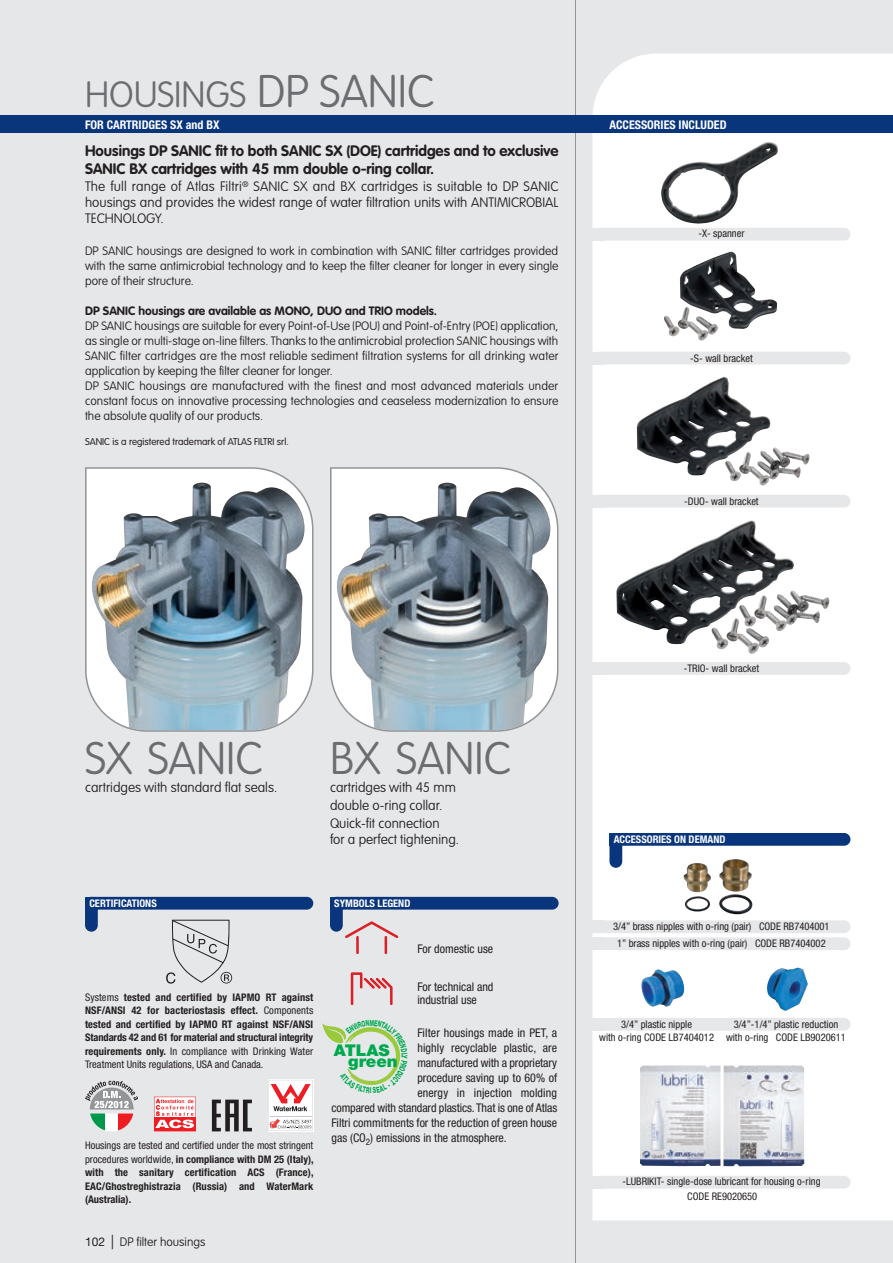
<style>
.page{position:relative;width:893px;height:1263px;background:#e6e7e9}
.page>*{position:absolute;margin:0;border:0;box-sizing:border-box;transform-origin:0 0}
.t1{font:100 45px "VAG Rounded";color:#6c6d70}
.t2{font:100 36px "VAG Rounded";color:#6c6d70}
.t3{font:900 16.2px "Helvetica Neue";color:#00a94e}
.t4{font:700 15px/18px "VAG Rounded";color:#231f20}
.t5{font:100 13.5px/18px "VAG Rounded";color:#231f20}
.t6{font:100 12px/15px "VAG Rounded";color:#231f20;text-align:justify}
.t7{font:condensed 12px/13.5px "Helvetica Neue";color:#231f20}
.t8{font:700 12px "VAG Rounded";color:#231f20}
.t9{font:700 condensed 12px "Helvetica Neue";color:#fff}
.t10{font:700 condensed 10.5px/13.5px "Helvetica Neue";letter-spacing:-.01em;color:#231f20;text-align:justify}
.t11{font:condensed 10.5px/13.5px "Helvetica Neue";color:#231f20;text-align:center}
.t12{font:700 condensed 10.5px "Helvetica Neue";color:#fff}
.t13{font:300 9.75px "VAG Rounded";color:#231f20}
.s1{font-size:45px}
.s2{font-weight:400}
.s3{font-family:"Helvetica Neue";font-weight:400}
.s4{font-family:"Avant Garde";font-weight:400;font-size:14.4px}
</style>
<div class="page">
<div style="left:592px;top:54px;width:301px;height:1166px;background:#fff"></div>
<div style="left:592px;top:228px;width:258px;height:13px;background:#e6e7e9;border-radius:6px"></div>
<div style="left:592px;top:228px;width:13px;height:13px;background:#e6e7e9"></div>
<hr style="left:575px;top:0;width:1px;height:1263px;background:#939598">
<div style="left:0;top:116px;width:893px;height:17px;background:#08357c"></div>
<img style="left:637px;top:376px;width:133px;height:99px">
<img style="left:711px;top:644px;width:59px;height:10px">
<img style="left:794px;top:592px;width:4px;height:30px">
<div style="left:592px;top:495px;width:258px;height:12px;background:#e6e7e9;border-radius:6px"></div>
<div style="left:592px;top:495px;width:13px;height:12px;background:#e6e7e9"></div>
<div style="left:592px;top:662px;width:258px;height:13px;background:#e6e7e9;border-radius:6px"></div>
<div style="left:592px;top:662px;width:13px;height:13px;background:#e6e7e9"></div>
<img style="left:757px;top:449px;width:23px;height:28px">
<div style="left:592px;top:920px;width:258px;height:13px;background:#e6e7e9;border-radius:6px"></div>
<div style="left:592px;top:920px;width:13px;height:13px;background:#e6e7e9"></div>
<div style="left:592px;top:937px;width:258px;height:13px;background:#e6e7e9;border-radius:6px"></div>
<div style="left:592px;top:937px;width:13px;height:13px;background:#e6e7e9"></div>
<img style="left:684px;top:859px;width:68px;height:55px">
<div style="left:592px;top:352px;width:258px;height:12px;background:#e6e7e9;border-radius:6px"></div>
<div style="left:592px;top:352px;width:13px;height:12px;background:#e6e7e9"></div>
<img style="left:680px;top:252px;width:97px;height:77px">
<img style="left:664px;top:307px;width:55px;height:34px">
<img style="left:616px;top:520px;width:178px;height:124px">
<div style="left:609px;top:833px;width:13px;height:13px;background:#014181"></div>
<div style="left:609px;top:833px;width:241px;height:13px;background:#08357c;border-radius:6px"></div>
<div style="left:609px;top:833px;width:13px;height:35px;background:#08357c;border-radius:6px"></div>
<div style="left:592px;top:1018px;width:258px;height:13px;background:#e6e7e9;border-radius:6px"></div>
<div style="left:592px;top:1018px;width:13px;height:13px;background:#e6e7e9"></div>
<img style="left:641px;top:969px;width:43px;height:38px">
<img style="left:767px;top:967px;width:41px;height:44px">
<div style="left:592px;top:1176px;width:258px;height:12px;background:#e6e7e9;border-radius:6px"></div>
<div style="left:592px;top:1176px;width:13px;height:12px;background:#e6e7e9"></div>
<img style="left:640px;top:1065px;width:81px;height:101px">
<img style="left:723px;top:1065px;width:81px;height:101px">
<svg style="left:330px;top:467px;width:228px;height:265px;background:#a7b0b6"></svg>
<svg style="left:85px;top:467px;width:228px;height:265px;background:#a2afb7"></svg>
<img style="left:661px;top:142px;width:117px;height:82px">
<svg style="left:166px;top:920px;width:66px;height:64px"></svg>
<div style="left:85px;top:897px;width:13px;height:13px;background:#014181"></div>
<div style="left:85px;top:897px;width:228px;height:13px;background:#08357c;border-radius:6px"></div>
<div style="left:85px;top:897px;width:13px;height:35px;background:#08357c;border-radius:6px"></div>
<svg style="left:154px;top:1097px;width:42px;height:34px"></svg>
<svg style="left:212px;top:1099px;width:40px;height:32px"></svg>
<svg style="left:85px;top:1081px;width:53px;height:50px"></svg>
<svg style="left:90px;top:1113px;width:15px;height:18px"></svg>
<svg style="left:118px;top:1113px;width:15px;height:18px"></svg>
<svg style="left:268px;top:1079px;width:45px;height:1px"></svg>
<svg style="left:269px;top:1080px;width:43px;height:50px;background:#ebcacb"></svg>
<svg style="left:345px;top:921px;width:53px;height:33px"></svg>
<svg style="left:351px;top:972px;width:42px;height:33px"></svg>
<div style="left:330px;top:897px;width:13px;height:13px;background:#014181"></div>
<div style="left:330px;top:897px;width:229px;height:13px;background:#08357c;border-radius:6px"></div>
<div style="left:330px;top:897px;width:13px;height:35px;background:#08357c;border-radius:6px"></div>
<svg style="left:322px;top:1023px;width:79px;height:62px"></svg>
<h2 class="t2" style="left:85px;top:74px;width:350px">HOUSINGS <span class="s1">DP SANIC</span></h2>
<p class="t9" style="left:85px;top:118px;width:136px">FOR CARTRIDGES SX and BX</p>
<p class="t9" style="left:609px;top:118px;width:119px">ACCESSORIES INCLUDED</p>
<p class="t4" style="left:85px;top:142px;width:475px">Housings DP SANIC fit to both SANIC SX (DOE) cartridges and to exclusive<br>SANIC BX cartridges with 45 mm double o-ring collar.</p>
<p class="t5" style="left:85px;top:179px;width:475px;line-height:16.2px;text-align:justify">The full range of Atlas Filtri<sup>®</sup> SANIC SX and BX cartridges is suitable to DP SANIC housings and provides the widest range of water filtration units with ANTIMICROBIAL TECHNOLOGY.</p>
<p class="t6" style="left:85px;top:243px;width:475px">DP SANIC housings are designed to work in combination with SANIC filter cartridges provided with the same antimicrobial technology and to keep the filter cleaner for longer in every single pore of their structure.</p>
<p class="t8" style="left:85px;top:303px;width:354px">DP SANIC housings are available as MONO, DUO and TRIO models.</p>
<p class="t6" style="left:85px;top:318px;width:475px;text-align:left">DP SANIC housings are suitable for every Point-of-Use (POU) and Point-of-Entry (POE) application, as single or multi-stage on-line filters. Thanks to the antimicrobial protection SANIC housings with SANIC filter cartridges are the most reliable sediment filtration systems for all drinking water application by keeping the filter cleaner for longer.<br>DP SANIC housings are manufactured with the finest and most advanced materials under constant focus on innovative processing technologies and ceaseless modernization to ensure the absolute quality of our products.</p>
<p class="t13" style="left:85px;top:436px;width:205px">SANIC is a registered trademark of ATLAS FILTRI srl.</p>
<p class="t11" style="left:698px;top:227px;width:48px">-X- spanner</p>
<p class="t11" style="left:690px;top:351px;width:64px">-S- wall bracket</p>
<p class="t11" style="left:684px;top:494px;width:76px">-DUO- wall bracket</p>
<h1 class="t1" style="left:85px;top:732px;width:178px">SX SANIC</h1>
<p class="t5" style="left:85px;top:779px;width:194px">cartridges with standard flat seals.</p>
<h1 class="t1" style="left:330px;top:732px;width:182px">BX SANIC</h1>
<p class="t5" style="left:330px;top:779px;width:127px">cartridges with 45 mm double o-ring collar.<br>Quick-fit connection</p>
<p class="t5" style="left:330px;top:831px;width:131px">for a perfect tightening.</p>
<p class="t12" style="left:89px;top:897px;width:69px">CERTIFICATIONS</p>
<p class="t10" style="left:85px;top:990px;width:230px"><span class="s2">Systems</span> tested and certified by IAPMO RT against NSF/ANSI 42 for bacteriostasis effect. <span class="s2">Components </span>tested and certified by IAPMO RT against NSF/ANSI Standards 42 and 61 for material and structural integrity requirements only. <span class="s2">In compliance with Drinking Water Treatment Units regulations, USA and Canada.</span></p>
<p class="t10" style="left:85px;top:1138px;width:230px"><span class="s2">Housings are tested and certified under the most stringent procedures worldwide,</span> in compliance with DM 25 (Italy), with the sanitary certification ACS (France), EAC/Ghostreghistrazia (Russia) and WaterMark (Australia).</p>
<p class="t6" style="left:85px;top:1234px;width:122px"><span class="s3">102</span> <span class="s4">|</span> DP filter housings</p>
<p class="t12" style="left:334px;top:897px;width:78px">SYMBOLS LEGEND</p>
<p class="t7" style="left:417px;top:942px;width:77px">For domestic use</p>
<p class="t7" style="left:417px;top:980px;width:78px">For technical and industrial use</p>
<p class="t7" style="left:417px;top:1026px;width:141px">Filter housings made in PET, a</p>
<p class="t7" style="left:417px;top:1041px;width:141px">highly recyclable plastic, are</p>
<p class="t7" style="left:417px;top:1056px;width:141px">manufactured with a proprietary</p>
<p class="t7" style="left:417px;top:1071px;width:141px">procedure saving up to 60% of</p>
<p class="t7" style="left:417px;top:1086px;width:141px">energy in injection molding</p>
<p class="t7" style="left:331px;top:1101px;width:227px">compared with standard plastics. That is one of Atlas</p>
<p class="t7" style="left:331px;top:1116px;width:227px">Filtri commitments for the reduction of green house</p>
<p class="t7" style="left:331px;top:1131px;width:177px">gas (CO<sub>2</sub>) emissions in the atmosphere.</p>
<h3 class="t3" style="left:334px;top:1040px;width:57px">ATLAS</h3>
<h3 class="t3" style="left:348px;top:1051px;width:51px">green</h3>
<p class="t11" style="left:684px;top:662px;width:77px">-TRIO- wall bracket</p>
<p class="t12" style="left:614px;top:833px;width:113px">ACCESSORIES ON DEMAND</p>
<p class="t11" style="left:613px;top:917px;width:218px;line-height:17px">3/4” brass nipples with o-ring (pair) CODE RB7404001<br>1” brass nipples with o-ring (pair) CODE RB7404002</p>
<p class="t11" style="left:599px;top:1017px;width:116px">3/4” plastic nipple<br>with o-ring CODE LB7404012</p>
<p class="t11" style="left:726px;top:1017px;width:121px">3/4”-1/4” plastic reduction with o-ring CODE LB9020611</p>
<p class="t11" style="left:622px;top:1174px;width:200px;line-height:14.4px">-LUBRIKIT- single-dose lubricant for housing o-ring<br>CODE RE9020650</p>
</div>
